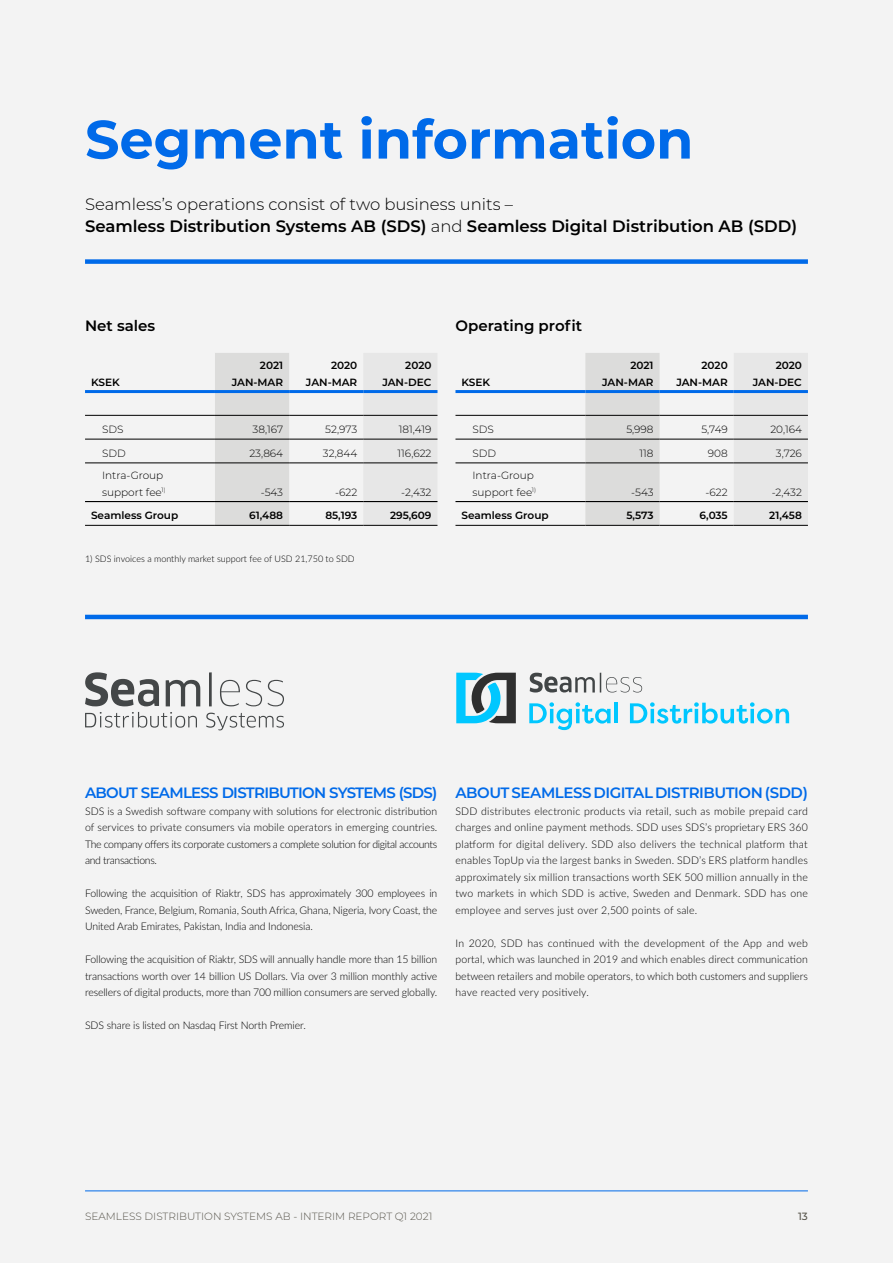
<style>
.page{position:relative;width:893px;height:1263px;background:#f3f3f3}
.page>*{position:absolute;margin:0;border:0;box-sizing:border-box;transform-origin:0 0}
.t1{font:700 54px "Montserrat";color:#006ae9}
.t2{font:600 16.5px/22.5px "Montserrat";color:#000}
.t3{font:600 15px "Montserrat";letter-spacing:-.05em;color:#006ae9}
.t4{font:600 15px "Montserrat";letter-spacing:-.03em;color:#006ae9}
.t5{font:600 15px "Montserrat";color:#000}
.t6{font:300 10.5px/16.5px "Lato";letter-spacing:-.01em;color:#000;text-align:justify}
.t7{font:300 10.5px/16.5px "Montserrat";color:#000}
.t8{font:600 10.5px/16.5px "Montserrat";color:#000;text-align:right}
.t9{font:300 10.5px "Montserrat";color:#57544b}
.t10{font:500 10.5px "Montserrat";color:#57544b}
.t11{font:300 9px "Lato";color:#000}
.s1{font-weight:300}
</style>
<div class="page">
<hr style="left:85px;top:1190px;width:723px;height:1px;background:#006ae9">
<div style="left:85px;top:259px;width:723px;height:5px;background:#006ae9"></div>
<hr style="left:85px;top:615px;width:723px;height:4px;background:#006ae9">
<svg style="left:85px;top:672px;width:74px;height:34px"></svg>
<svg style="left:166px;top:680px;width:34px;height:26px"></svg>
<hr style="left:209px;top:672px;width:3px;height:34px;background:#444748">
<svg style="left:220px;top:680px;width:20px;height:26px"></svg>
<svg style="left:246px;top:680px;width:16px;height:26px"></svg>
<svg style="left:268px;top:680px;width:16px;height:26px"></svg>
<svg style="left:85px;top:712px;width:112px;height:16px"></svg>
<svg style="left:206px;top:713px;width:78px;height:17px"></svg>
<svg style="left:529px;top:702px;width:82px;height:28px"></svg>
<hr style="left:615px;top:703px;width:3px;height:20px;background:#00c7ff">
<svg style="left:630px;top:702px;width:159px;height:22px"></svg>
<svg style="left:530px;top:673px;width:112px;height:19px"></svg>
<svg style="left:456px;top:673px;width:60px;height:50px"></svg>
<div style="left:215px;top:353px;width:74px;height:172px;background:#dcdcdb"></div>
<div style="left:363px;top:353px;width:74px;height:172px;background:#e7e7e7"></div>
<hr style="left:85px;top:439px;width:130px;height:1px;background:#000">
<hr style="left:85px;top:463px;width:130px;height:1px;background:#000">
<hr style="left:215px;top:463px;width:74px;height:1px;background:#000">
<hr style="left:363px;top:463px;width:74px;height:1px;background:#000">
<hr style="left:85px;top:525px;width:130px;height:1px;background:#000">
<hr style="left:215px;top:525px;width:74px;height:1px;background:#000">
<hr style="left:289px;top:525px;width:74px;height:1px;background:#000">
<hr style="left:363px;top:525px;width:74px;height:1px;background:#000">
<hr style="left:85px;top:390px;width:130px;height:3px;background:#006ae9">
<hr style="left:215px;top:390px;width:74px;height:3px;background:#006ae9">
<hr style="left:289px;top:390px;width:74px;height:3px;background:#006ae9">
<hr style="left:363px;top:390px;width:74px;height:3px;background:#006ae9">
<hr style="left:85px;top:501px;width:130px;height:1px;background:#000">
<hr style="left:215px;top:501px;width:74px;height:1px;background:#000">
<hr style="left:289px;top:501px;width:74px;height:1px;background:#000">
<hr style="left:363px;top:501px;width:74px;height:1px;background:#000">
<hr style="left:215px;top:415px;width:74px;height:1px;background:#000">
<hr style="left:289px;top:415px;width:74px;height:1px;background:#000">
<hr style="left:363px;top:415px;width:74px;height:1px;background:#000">
<hr style="left:215px;top:439px;width:74px;height:1px;background:#000">
<hr style="left:289px;top:439px;width:74px;height:1px;background:#000">
<hr style="left:363px;top:439px;width:74px;height:1px;background:#000">
<hr style="left:289px;top:463px;width:74px;height:1px;background:#000">
<hr style="left:85px;top:415px;width:130px;height:1px;background:#000">
<svg style="left:585px;top:353px;width:75px;height:172px;background:#dadad9"></svg>
<div style="left:734px;top:353px;width:74px;height:172px;background:#e7e7e7"></div>
<hr style="left:455px;top:439px;width:130px;height:1px;background:#000">
<hr style="left:455px;top:463px;width:130px;height:1px;background:#000">
<hr style="left:585px;top:463px;width:75px;height:1px;background:#000">
<hr style="left:734px;top:463px;width:74px;height:1px;background:#000">
<hr style="left:455px;top:525px;width:130px;height:1px;background:#000">
<hr style="left:585px;top:525px;width:75px;height:1px;background:#000">
<hr style="left:660px;top:525px;width:74px;height:1px;background:#000">
<hr style="left:734px;top:525px;width:74px;height:1px;background:#000">
<hr style="left:455px;top:390px;width:130px;height:3px;background:#006ae9">
<hr style="left:585px;top:390px;width:75px;height:3px;background:#006ae9">
<hr style="left:660px;top:390px;width:74px;height:3px;background:#006ae9">
<hr style="left:734px;top:390px;width:74px;height:3px;background:#006ae9">
<hr style="left:455px;top:501px;width:130px;height:1px;background:#000">
<hr style="left:585px;top:501px;width:75px;height:1px;background:#000">
<hr style="left:660px;top:501px;width:74px;height:1px;background:#000">
<hr style="left:734px;top:501px;width:74px;height:1px;background:#000">
<hr style="left:585px;top:415px;width:75px;height:1px;background:#000">
<hr style="left:660px;top:415px;width:74px;height:1px;background:#000">
<hr style="left:734px;top:415px;width:74px;height:1px;background:#000">
<hr style="left:585px;top:439px;width:75px;height:1px;background:#000">
<hr style="left:660px;top:439px;width:74px;height:1px;background:#000">
<hr style="left:734px;top:439px;width:74px;height:1px;background:#000">
<hr style="left:660px;top:463px;width:74px;height:1px;background:#000">
<hr style="left:455px;top:415px;width:130px;height:1px;background:#000">
<h1 class="t1" style="left:85px;top:100px;width:610px">Segment information</h1>
<h2 class="t2" style="left:85px;top:192px;width:714px"><span class="s1">Seamless’s operations consist of two business units –<br></span>Seamless Distribution Systems AB (SDS) <span class="s1">and</span> Seamless Digital Distribution AB (SDD)</h2>
<h3 class="t5" style="left:85px;top:315px;width:72px">Net sales</h3>
<h3 class="t5" style="left:455px;top:315px;width:128px">Operating profit</h3>
<p class="t8" style="left:91px;top:373px;width:30px">KSEK</p>
<p class="t8" style="left:232px;top:357px;width:53px">2021<br>JAN-MAR</p>
<p class="t8" style="left:306px;top:357px;width:53px">2020<br>JAN-MAR</p>
<p class="t8" style="left:382px;top:357px;width:51px">2020<br>JAN-DEC</p>
<p class="t8" style="left:461px;top:373px;width:30px">KSEK</p>
<p class="t8" style="left:602px;top:357px;width:53px">2021<br>JAN-MAR</p>
<p class="t8" style="left:676px;top:357px;width:53px">2020<br>JAN-MAR</p>
<p class="t8" style="left:753px;top:357px;width:51px">2020<br>JAN-DEC</p>
<p class="t7" style="left:102px;top:421px;width:23px">SDS</p>
<p class="t7" style="left:253px;top:421px;width:32px">38,167</p>
<p class="t7" style="left:325px;top:421px;width:34px">52,973</p>
<p class="t7" style="left:399px;top:421px;width:34px">181,419</p>
<p class="t7" style="left:102px;top:445px;width:25px">SDD</p>
<p class="t7" style="left:249px;top:445px;width:35px">23,864</p>
<p class="t7" style="left:323px;top:445px;width:36px">32,844</p>
<p class="t7" style="left:398px;top:445px;width:35px">116,622</p>
<p class="t7" style="left:102px;top:467px;width:65px">Intra-Group support fee<sup>1)</sup></p>
<p class="t7" style="left:261px;top:483px;width:24px">-543</p>
<p class="t7" style="left:335px;top:483px;width:24px">-622</p>
<p class="t7" style="left:401px;top:483px;width:32px">-2,432</p>
<p class="t7" style="left:472px;top:421px;width:23px">SDS</p>
<p class="t7" style="left:626px;top:421px;width:29px">5,998</p>
<p class="t7" style="left:701px;top:421px;width:28px">5,749</p>
<p class="t7" style="left:770px;top:421px;width:33px">20,164</p>
<p class="t7" style="left:472px;top:445px;width:25px">SDD</p>
<p class="t7" style="left:640px;top:445px;width:16px">118</p>
<p class="t7" style="left:708px;top:445px;width:21px">908</p>
<p class="t7" style="left:776px;top:445px;width:28px">3,726</p>
<p class="t7" style="left:472px;top:467px;width:65px">Intra-Group support fee<sup>1)</sup></p>
<p class="t7" style="left:631px;top:483px;width:24px">-543</p>
<p class="t7" style="left:705px;top:483px;width:24px">-622</p>
<p class="t7" style="left:772px;top:483px;width:32px">-2,432</p>
<p class="t8" style="left:91px;top:507px;width:89px">Seamless Group</p>
<p class="t8" style="left:249px;top:507px;width:36px">61,488</p>
<p class="t8" style="left:325px;top:507px;width:33px">85,193</p>
<p class="t8" style="left:390px;top:507px;width:43px">295,609</p>
<p class="t8" style="left:461px;top:507px;width:89px">Seamless Group</p>
<p class="t8" style="left:626px;top:507px;width:29px">5,573</p>
<p class="t8" style="left:699px;top:507px;width:30px">6,035</p>
<p class="t8" style="left:769px;top:507px;width:34px">21,458</p>
<p class="t11" style="left:85px;top:552px;width:271px">1) SDS invoices a monthly market support fee of USD 21,750 to SDD</p>
<h3 class="t3" style="left:85px;top:782px;width:354px">ABOUT SEAMLESS DISTRIBUTION SYSTEMS (SDS)</h3>
<p class="t6" style="left:85px;top:802px;width:354px">SDS is a Swedish software company with solutions for electronic distribution of services to private consumers via mobile operators in emerging countries.<br>The company offers its corporate customers a complete solution for digital accounts and transactions.</p>
<p class="t6" style="left:85px;top:885px;width:354px">Following the acquisition of Riaktr, SDS has approximately 300 employees in Sweden, France, Belgium, Romania, South Africa, Ghana, Nigeria, Ivory Coast, the United Arab Emirates, Pakistan, India and Indonesia.</p>
<p class="t6" style="left:85px;top:951px;width:354px">Following the acquisition of Riaktr, SDS will annually handle more than 15 billion transactions worth over 14 billion US Dollars. Via over 3 million monthly active resellers of digital products, more than 700 million consumers are served globally.</p>
<p class="t6" style="left:85px;top:1017px;width:222px">SDS share is listed on Nasdaq First North Premier.</p>
<h3 class="t4" style="left:455px;top:782px;width:354px">ABOUT SEAMLESS DIGITAL DISTRIBUTION (SDD)</h3>
<p class="t6" style="left:455px;top:802px;width:354px">SDD distributes electronic products via retail, such as mobile prepaid card charges and online payment methods. SDD uses SDS’s proprietary ERS 360 platform for digital delivery. SDD also delivers the technical platform that enables TopUp via the largest banks in Sweden. SDD’s ERS platform handles approximately six million transactions worth SEK 500 million annually in the two markets in which SDD is active, Sweden and Denmark. SDD has one employee and serves just over 2,500 points of sale.</p>
<p class="t6" style="left:455px;top:934px;width:354px">In 2020, SDD has continued with the development of the App and web portal, which was launched in 2019 and which enables direct communication between retailers and mobile operators, to which both customers and suppliers have reacted very positively.</p>
<p class="t9" style="left:85px;top:1209px;width:349px">SEAMLESS DISTRIBUTION SYSTEMS AB - INTERIM REPORT Q1 2021</p>
<p class="t10" style="left:798px;top:1209px;width:11px">13</p>
</div>
